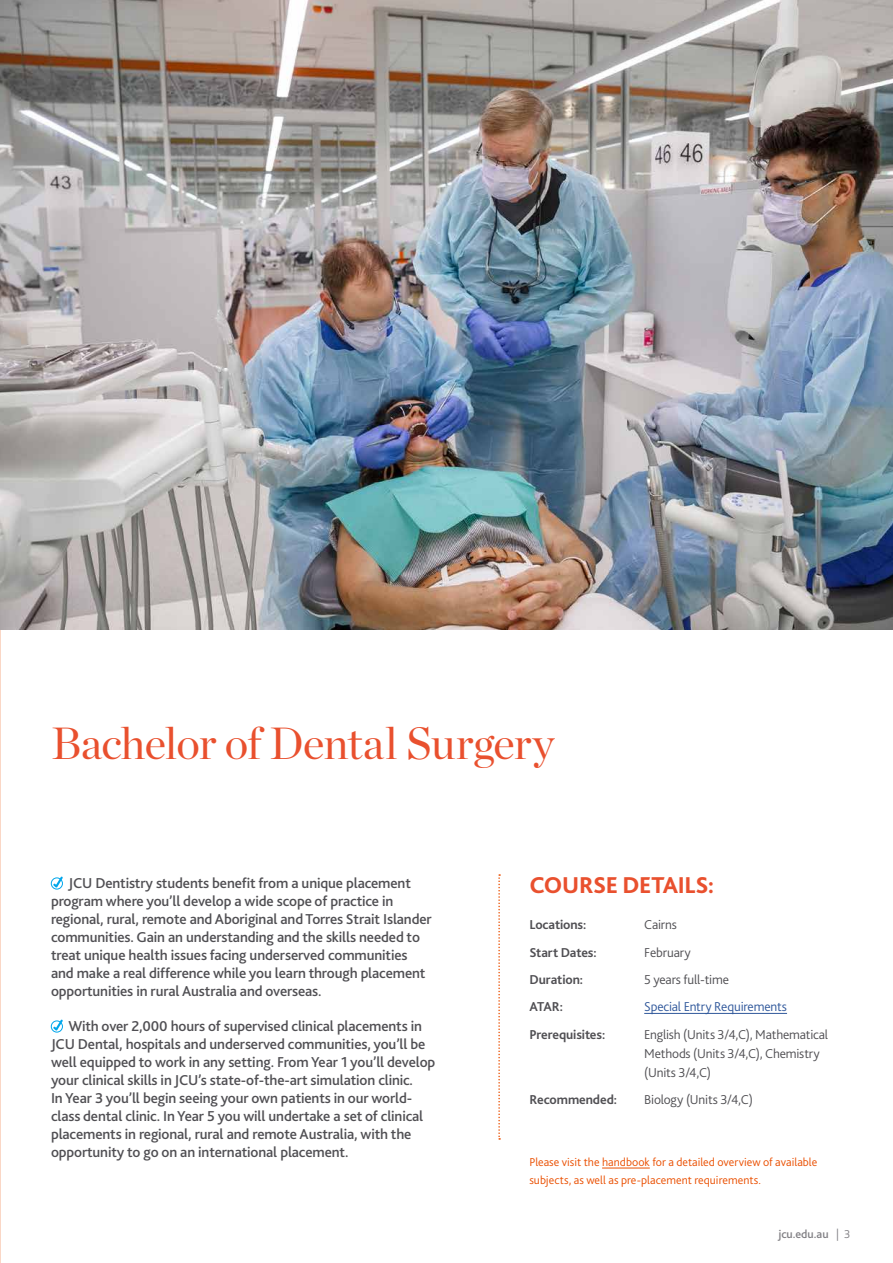
<style>
.page{position:relative;width:893px;height:1263px;background:#fff}
.page>*{position:absolute;margin:0;border:0;box-sizing:border-box;transform-origin:0 0}
.t1{font:45px "Chronicle Display";letter-spacing:-.015em;color:#e9502e}
.t2{font:800 24px "Bliss 2";letter-spacing:-.015em;color:#e9502e}
.t3{font:500 15px/18px "Bliss 2";letter-spacing:-.01em;color:#504f53}
.t4{font:300 13.5px/18.9px "Bliss 2";letter-spacing:-.015em;color:#504f53}
.t5{font:700 13.5px "Bliss 2";letter-spacing:-.01em;color:#504f53}
.t6{font:300 13.5px "Bliss 2";letter-spacing:-.01em;color:#30589b}
.t7{font:300 12px/18px "Bliss 2";color:#ea4f00}
.t8{font:500 12px "Bliss 2";letter-spacing:-.005em;color:#818084}
.s1{font-weight:300}
</style>
<div class="page">
<svg style="left:51px;top:876px;width:12px;height:14px"></svg>
<svg style="left:51px;top:1019px;width:12px;height:14px"></svg>
<hr style="left:644px;top:1013px;width:143px;height:1px;background:#30589b">
<img style="left:0;top:0;width:893px;height:629px">
<svg style="left:498px;top:874px;width:2px;height:266px"></svg>
<hr style="left:602px;top:1168px;width:48px;height:1px;background:#ea4f00">
<h1 class="t1" style="left:51px;top:709px;width:505px">Bachelor of Dental Surgery</h1>
<p class="t3" style="left:51px;top:874px;width:382px;text-indent:17px">JCU Dentistry students benefit from a unique placement program where you’ll develop a wide scope of practice in regional, rural, remote and Aboriginal and Torres Strait Islander communities. Gain an understanding and the skills needed to treat unique health issues facing underserved communities and make a real difference while you learn through placement opportunities in rural Australia and overseas.</p>
<p class="t3" style="left:51px;top:1017px;width:386px;text-indent:17px">With over 2,000 hours of supervised clinical placements in JCU Dental, hospitals and underserved communities, you’ll be well equipped to work in any setting. From Year 1 you’ll develop your clinical skills in JCU’s state-of-the-art simulation clinic.<br>In Year 3 you’ll begin seeing your own patients in our world&shy;class dental clinic. In Year 5 you will undertake a set of clinical placements in regional, rural and remote Australia, with the opportunity to go on an international placement.</p>
<h2 class="t2" style="left:529px;top:870px;width:186px">COURSE DETAILS:</h2>
<p class="t5" style="left:529px;top:916px;width:58px">Locations:</p>
<p class="t4" style="left:644px;top:915px;width:34px">Cairns</p>
<p class="t5" style="left:529px;top:944px;width:69px">Start Dates:</p>
<p class="t4" style="left:644px;top:943px;width:48px">February</p>
<p class="t5" style="left:529px;top:971px;width:55px">Duration:</p>
<p class="t4" style="left:644px;top:970px;width:86px">5 years full-time</p>
<p class="t5" style="left:529px;top:998px;width:35px">ATAR:</p>
<p class="t6" style="left:644px;top:998px;width:144px">Special Entry Requirements</p>
<p class="t5" style="left:529px;top:1026px;width:77px">Prerequisites:</p>
<p class="t4" style="left:644px;top:1025px;width:185px">English (Units 3/4,C), Mathematical<br>Methods (Units 3/4,C), Chemistry (Units 3/4,C)</p>
<p class="t5" style="left:529px;top:1091px;width:89px">Recommended:</p>
<p class="t4" style="left:644px;top:1090px;width:110px">Biology (Units 3/4,C)</p>
<p class="t7" style="left:529px;top:1153px;width:289px">Please visit the handbook for a detailed overview of available subjects, as well as pre-placement requirements.</p>
<p class="t8" style="left:778px;top:1227px;width:73px">jcu.edu.au <span class="s1">| 3</span></p>
</div>
